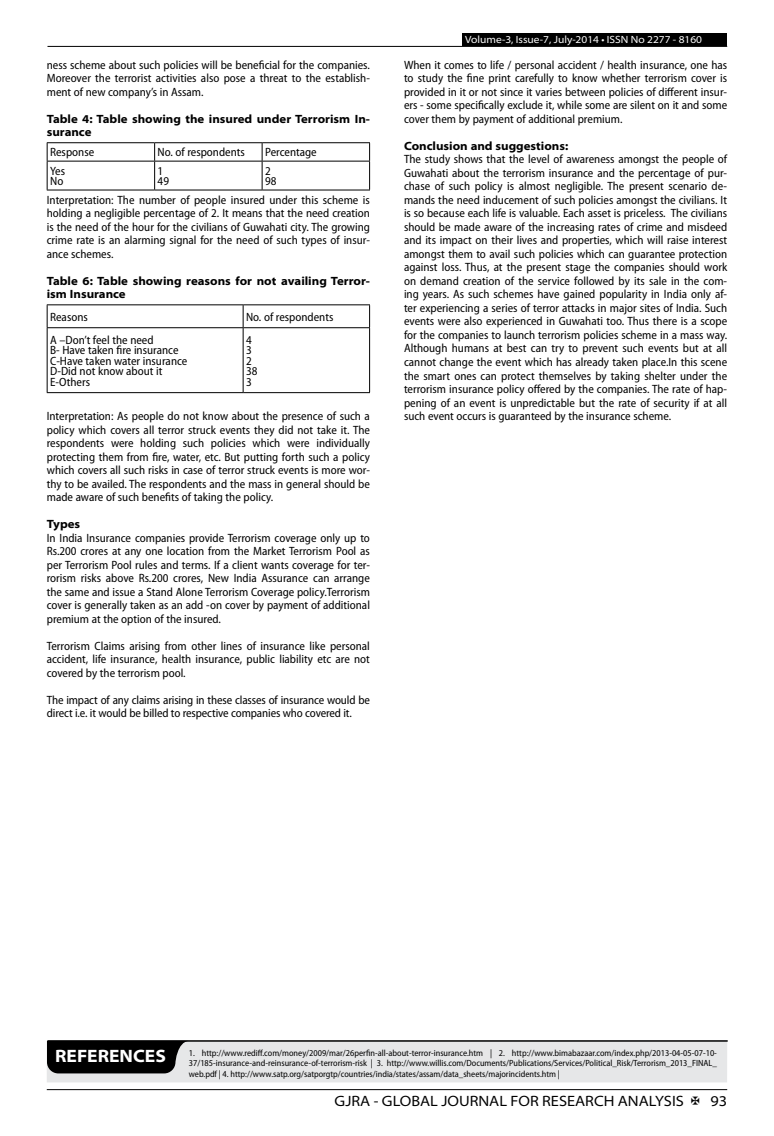
<style>
.page{position:relative;width:774px;height:1136px;background:#fff}
.page>*{position:absolute;margin:0;border:0;box-sizing:border-box;transform-origin:0 0}
.t1{font:700 semi-expanded 18px "Myriad Pro";color:#fff}
.t2{font:semi-expanded 15px "Myriad Pro";color:#000}
.t3{font:semi-condensed 12px/13.5px "Myriad Pro";color:#000;text-align:justify}
.t4{font:700 semi-expanded 12px/13.5px "Myriad Pro";color:#000}
.t5{font:semi-expanded 10.5px "Myriad Pro";color:#fff}
.t6{font:semi-condensed 9px/10.5px "Myriad Pro";color:#000;text-align:justify}
</style>
<div class="page">
<hr style="left:47px;top:1089px;width:680px;height:1px;background:#000">
<div style="left:462px;top:33px;width:265px;height:13px;background:#000"></div>
<hr style="left:47px;top:46px;width:680px;height:1px;background:#000">
<div style="left:47px;top:1040px;width:680px;height:42px;background:#e6e7e8"></div>
<hr style="left:48px;top:1040px;width:679px;height:1px;background:#000">
<svg style="left:47px;top:1040px;width:142px;height:33px;background:#151515"></svg>
<hr style="left:47px;top:161px;width:108px;height:1px;background:#000">
<hr style="left:155px;top:161px;width:107px;height:1px;background:#000">
<svg style="left:154px;top:143px;width:1px;height:47px"></svg>
<hr style="left:262px;top:161px;width:108px;height:1px;background:#000">
<svg style="left:262px;top:143px;width:1px;height:47px"></svg>
<hr style="left:47px;top:142px;width:108px;height:1px;background:#000">
<hr style="left:155px;top:142px;width:107px;height:1px;background:#000">
<hr style="left:262px;top:142px;width:108px;height:1px;background:#000">
<svg style="left:47px;top:143px;width:1px;height:47px"></svg>
<svg style="left:369px;top:143px;width:1px;height:47px"></svg>
<hr style="left:47px;top:190px;width:108px;height:1px;background:#000">
<hr style="left:155px;top:190px;width:107px;height:1px;background:#000">
<hr style="left:262px;top:190px;width:108px;height:1px;background:#000">
<svg style="left:243px;top:305px;width:1px;height:22px"></svg>
<hr style="left:47px;top:327px;width:196px;height:1px;background:#000">
<hr style="left:243px;top:327px;width:127px;height:1px;background:#000">
<hr style="left:243px;top:328px;width:1px;height:64px;background:#000">
<hr style="left:47px;top:304px;width:196px;height:1px;background:#000">
<svg style="left:47px;top:305px;width:1px;height:22px"></svg>
<hr style="left:243px;top:304px;width:127px;height:1px;background:#000">
<svg style="left:369px;top:305px;width:1px;height:22px"></svg>
<hr style="left:47px;top:328px;width:1px;height:64px;background:#000">
<hr style="left:369px;top:328px;width:1px;height:64px;background:#000">
<hr style="left:47px;top:392px;width:196px;height:1px;background:#000">
<hr style="left:243px;top:392px;width:127px;height:1px;background:#000">
<p class="t3" style="left:47px;top:58px;width:325px">ness scheme about such policies will be beneficial for the companies.<br>Moreover the terrorist activities also pose a threat to the establish&shy;ment of new company’s in Assam.</p>
<p class="t4" style="left:47px;top:112px;width:325px">Table 4: Table showing the insured under Terrorism In&shy;surance</p>
<p class="t3" style="left:50px;top:146px;width:46px">Response</p>
<p class="t3" style="left:158px;top:146px;width:89px">No. of respondents</p>
<p class="t3" style="left:265px;top:146px;width:53px">Percentage</p>
<p class="t3" style="left:50px;top:166px;width:17px;line-height:10.5px">Yes<br>No</p>
<p class="t3" style="left:158px;top:166px;width:13px;line-height:10.5px">1<br>49</p>
<p class="t3" style="left:265px;top:166px;width:13px;line-height:10.5px">2<br>98</p>
<p class="t3" style="left:47px;top:193px;width:325px">Interpretation: The number of people insured under this scheme is holding a negligible percentage of 2. It means that the need creation is the need of the hour for the civilians of Guwahati city. The growing crime rate is an alarming signal for the need of such types of insur&shy;ance schemes.</p>
<p class="t4" style="left:47px;top:274px;width:325px">Table 6: Table showing reasons for not availing Terror&shy;ism Insurance</p>
<p class="t3" style="left:50px;top:310px;width:39px">Reasons</p>
<p class="t3" style="left:246px;top:310px;width:89px">No. of respondents</p>
<p class="t3" style="left:50px;top:334px;width:139px;line-height:10.5px;text-align:left">A –Don’t feel the need<br>B- Have taken fire insurance<br>C-Have taken water insurance<br>D-Did not know about it<br>E-Others</p>
<p class="t3" style="left:246px;top:334px;width:13px;line-height:10.5px;text-align:left">4<br>3<br>2<br>38<br>3</p>
<p class="t3" style="left:47px;top:409px;width:325px">Interpretation: As people do not know about the presence of such a policy which covers all terror struck events they did not take it. The respondents were holding such policies which were individually protecting them from fire, water, etc. But putting forth such a policy which covers all such risks in case of terror struck events is more wor&shy;thy to be availed. The respondents and the mass in general should be made aware of such benefits of taking the policy.</p>
<p class="t4" style="left:47px;top:517px;width:35px">Types</p>
<p class="t3" style="left:47px;top:531px;width:325px">In India Insurance companies provide Terrorism coverage only up to Rs.200 crores at any one location from the Market Terrorism Pool as per Terrorism Pool rules and terms. If a client wants coverage for ter&shy;rorism risks above Rs.200 crores, New India Assurance can arrange the same and issue a Stand Alone Terrorism Coverage policy.Terrorism cover is generally taken as an add -on cover by payment of additional premium at the option of the insured.</p>
<p class="t3" style="left:47px;top:639px;width:325px">Terrorism Claims arising from other lines of insurance like personal accident, life insurance, health insurance, public liability etc are not covered by the terrorism pool.</p>
<p class="t3" style="left:47px;top:693px;width:325px">The impact of any claims arising in these classes of insurance would be direct i.e. it would be billed to respective companies who covered it.</p>
<p class="t5" style="left:465px;top:34px;width:238px">Volume-3, Issue-7, July-2014 • ISSN No 2277 - 8160</p>
<p class="t3" style="left:404px;top:58px;width:325px">When it comes to life / personal accident / health insurance, one has to study the fine print carefully to know whether terrorism cover is provided in it or not since it varies between policies of different insur&shy;ers - some specifically exclude it, while some are silent on it and some cover them by payment of additional premium.</p>
<p class="t4" style="left:404px;top:139px;width:166px">Conclusion and suggestions:</p>
<p class="t3" style="left:404px;top:153px;width:325px">The study shows that the level of awareness amongst the people of Guwahati about the terrorism insurance and the percentage of pur&shy;chase of such policy is almost negligible. The present scenario de&shy;mands the need inducement of such policies amongst the civilians. It is so because each life is valuable. Each asset is priceless. The civilians should be made aware of the increasing rates of crime and misdeed and its impact on their lives and properties, which will raise interest amongst them to avail such policies which can guarantee protection against loss. Thus, at the present stage the companies should work on demand creation of the service followed by its sale in the com&shy;ing years. As such schemes have gained popularity in India only af&shy;ter experiencing a series of terror attacks in major sites of India. Such events were also experienced in Guwahati too. Thus there is a scope for the companies to launch terrorism policies scheme in a mass way.<br>Although humans at best can try to prevent such events but at all cannot change the event which has already taken place.In this scene the smart ones can protect themselves by taking shelter under the terrorism insurance policy offered by the companies. The rate of hap&shy;pening of an event is unpredictable but the rate of security if at all such event occurs is guaranteed by the insurance scheme.</p>
<h1 class="t1" style="left:55px;top:1045px;width:112px">REFERENCES</h1>
<p class="t6" style="left:189px;top:1047px;width:529px">1. http://www.rediff.com/money/2009/mar/26perfin-all-about-terror-insurance.htm | 2. http://www.bimabazaar.com/index.php/2013-04-05-07-10- 37/185-insurance-and-reinsurance-of-terrorism-risk | 3. http://www.willis.com/Documents/Publications/Services/Political_Risk/Terrorism_2013_FINAL_ web.pdf | 4. http://www.satp.org/satporgtp/countries/india/states/assam/data_sheets/majorincidents.htm |</p>
<p class="t2" style="left:335px;top:1092px;width:351px">GJRA - GLOBAL JOURNAL FOR RESEARCH ANALYSIS</p>
<p class="t2" style="left:710px;top:1092px;width:18px">93</p>
</div>
